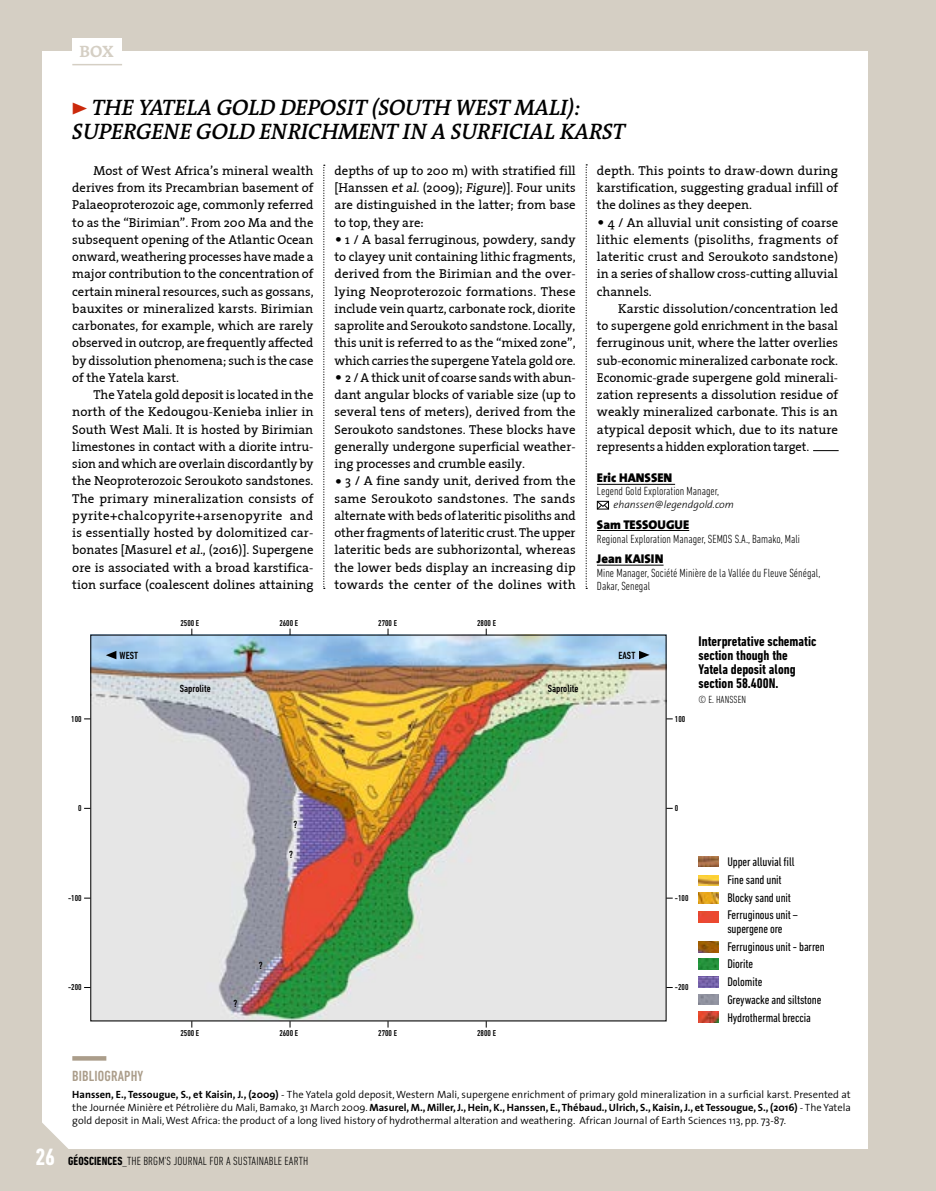
<style>
.page{position:relative;width:936px;height:1191px;background:#fff}
.page>*{position:absolute;margin:0;border:0;box-sizing:border-box;transform-origin:0 0}
.t1{font:italic 600 22.5px/24px "The Antiqua B6 i";letter-spacing:-.005em;color:#000}
.t2{font:16.5px "The Antiqua B7 c Bold Caps";color:#d5cfc4}
.t3{font:500 condensed 15px "DIN Next LT Pro";letter-spacing:.01em;color:#ab9d8a}
.t4{font:700 condensed 14.25px/14.2px "DIN Next LT Pro";color:#000}
.t5{font:12.75px/17.2px "The Serif Plain";letter-spacing:-.005em;color:#000;text-align:justify}
.t6{font:condensed 12.75px/17.7px "DIN Next LT Pro";letter-spacing:-.01em;color:#000}
.t7{font:900 12.75px "The Sans";color:#000}
.t8{font:300 condensed 12px/12.8px "DIN Next LT Pro";color:#000}
.t9{font:300 10.5px/12.8px "The Sans";color:#000;text-align:justify}
.t10{font:500 condensed 10.5px "DIN Next LT Pro";color:#000}
.t11{font:italic 300 10.5px "The Sans";color:#000}
.t12{font:300 condensed 10.5px "DIN Next LT Pro";letter-spacing:.01em;color:#000}
.t13{font:500 condensed 8.7px "DIN Next LT Pro";color:#000}
.s1{font-family:"The Sans Black Caps";font-weight:400;font-style:normal;color:#cb290b}
.s2{font-size:19.5px}
.s3{font-weight:700}
.s4{font-weight:700;font-size:24px;color:#fff}
</style>
<div class="page">
<div style="left:0;top:0;width:935px;height:1191px;background:#d5cfc4"></div>
<div style="left:43px;top:51px;width:824px;height:1097px;background:#fff"></div>
<svg style="left:42px;top:1119px;width:34px;height:30px"></svg>
<hr style="left:597px;top:484px;width:78px;height:1px;background:#000">
<hr style="left:597px;top:530px;width:92px;height:1px;background:#000">
<hr style="left:597px;top:565px;width:66px;height:1px;background:#000">
<svg style="left:813px;top:450px;width:25px;height:1px"></svg>
<svg style="left:596px;top:500px;width:13px;height:10px"></svg>
<svg style="left:323px;top:165px;width:2px;height:424px"></svg>
<svg style="left:585px;top:164px;width:2px;height:425px"></svg>
<div style="left:72px;top:38px;width:50px;height:28px;background:#fff"></div>
<hr style="left:72px;top:64px;width:50px;height:1px;background:#d5cfc4">
<svg style="left:72px;top:1056px;width:34px;height:4px"></svg>
<img style="left:698px;top:1011px;width:20px;height:11px">
<img style="left:698px;top:994px;width:20px;height:11px">
<img style="left:698px;top:977px;width:20px;height:10px">
<img style="left:698px;top:958px;width:20px;height:11px">
<img style="left:698px;top:941px;width:20px;height:11px">
<img style="left:698px;top:856px;width:20px;height:10px">
<img style="left:698px;top:892px;width:20px;height:11px">
<img style="left:698px;top:911px;width:20px;height:11px">
<img style="left:698px;top:875px;width:20px;height:10px">
<img style="left:92px;top:636px;width:572px;height:383px">
<svg style="left:106px;top:651px;width:10px;height:8px"></svg>
<svg style="left:639px;top:651px;width:10px;height:8px"></svg>
<p class="t2" style="left:79px;top:43px;width:36px">BOX</p>
<h1 class="t1" style="left:72px;top:97px;width:554px"><span class="s1">&gt;</span> THE YATELA GOLD DEPOSIT (SOUTH WEST MALI):<br>SUPERGENE GOLD ENRICHMENT IN A SURFICIAL KARST</h1>
<p class="t5" style="left:72px;top:161px;width:243px;text-indent:21px">Most of West Africa’s mineral wealth derives from its Precambrian basement of Palaeoproterozoic age, commonly referred to as the “Birimian”. From 200 Ma and the subsequent opening of the Atlantic Ocean onward, weathering processes have made a major contribution to the concentration of certain mineral resources, such as gossans, bauxites or mineralized karsts. Birimian carbonates, for example, which are rarely observed in outcrop, are frequently affected by dissolution phenomena; such is the case of the Yatela karst.</p>
<p class="t5" style="left:72px;top:386px;width:243px;text-indent:21px">The Yatela gold deposit is located in the north of the Kedougou-Kenieba inlier in South West Mali. It is hosted by Birimian limestones in contact with a diorite intru&shy;sion and which are overlain discordantly by the Neoproterozoic Seroukoto sandstones.<br>The primary mineralization consists of pyrite+chalcopyrite+arsenopyrite and is essentially hosted by dolomitized car&shy;bonates [Masurel etal., (2016)]. Supergene ore is associated with a broad karstifica&shy;tion surface (coalescent dolines attaining</p>
<p class="t5" style="left:334px;top:161px;width:243px">depths of up to 200 m) with stratified fill [Hanssen etal.(2009); Figure)]. Four units are distinguished in the latter; from base to top, they are:</p>
<p class="t5" style="left:334px;top:230px;width:243px"><span class="s2">•</span> 1 / A basal ferruginous, powdery, sandy to clayey unit containing lithic fragments, derived from the Birimian and the over&shy;lying Neoproterozoic formations. These include vein quartz, carbonate rock, diorite saprolite and Seroukoto sandstone. Locally, this unit is referred to as the “mixed zone”, which carries the supergene Yatela gold ore.</p>
<p class="t5" style="left:334px;top:368px;width:243px"><span class="s2">•</span> 2 / A thick unit of coarse sands with abun&shy;dant angular blocks of variable size (up to several tens of meters), derived from the Seroukoto sandstones. These blocks have generally undergone superficial weather&shy;ing processes and crumble easily.</p>
<p class="t5" style="left:334px;top:472px;width:243px"><span class="s2">•</span> 3 / A fine sandy unit, derived from the same Seroukoto sandstones. The sands alternate with beds of lateritic pisoliths and other fragments of lateritic crust. The upper lateritic beds are subhorizontal, whereas the lower beds display an increasing dip towards the center of the dolines with</p>
<p class="t5" style="left:597px;top:161px;width:243px">depth. This points to draw-down during karstification, suggesting gradual infill of the dolines as they deepen.</p>
<p class="t5" style="left:597px;top:213px;width:243px"><span class="s2">•</span> 4 / An alluvial unit consisting of coarse lithic elements (pisoliths, fragments of lateritic crust and Seroukoto sandstone) in a series of shallow cross-cutting alluvial channels.</p>
<p class="t5" style="left:597px;top:299px;width:243px;text-indent:21px">Karstic dissolution/concentration led to supergene gold enrichment in the basal ferruginous unit, where the latter overlies sub-economic mineralized carbonate rock.<br>Economic-grade supergene gold minerali&shy;zation represents a dissolution residue of weakly mineralized carbonate. This is an atypical deposit which, due to its nature represents a hidden exploration target.</p>
<p class="t7" style="left:597px;top:467px;width:77px">Eric HANSSEN</p>
<p class="t8" style="left:597px;top:484px;width:124px">Legend Gold Exploration Manager,</p>
<p class="t11" style="left:613px;top:496px;width:122px">ehanssen@legendgold.com</p>
<p class="t7" style="left:597px;top:513px;width:94px">Sam TESSOUGUE</p>
<p class="t8" style="left:597px;top:532px;width:205px">Regional Exploration Manager, SEMOS S.A., Bamako, Mali</p>
<p class="t7" style="left:597px;top:548px;width:68px">Jean KAISIN</p>
<p class="t8" style="left:597px;top:567px;width:225px">Mine Manager, Société Minière de la Vallée du Fleuve Sénégal,<br>Dakar, Senegal</p>
<p class="t13" style="left:180px;top:618px;width:20px">2500 E</p>
<p class="t13" style="left:279px;top:618px;width:20px">2600 E</p>
<p class="t13" style="left:378px;top:618px;width:20px">2700 E</p>
<p class="t13" style="left:477px;top:618px;width:20px">2800 E</p>
<p class="t10" style="left:119px;top:649px;width:20px">WEST</p>
<p class="t10" style="left:618px;top:649px;width:18px">EAST</p>
<p class="t10" style="left:180px;top:682px;width:32px">Saprolite</p>
<p class="t10" style="left:547px;top:682px;width:32px">Saprolite</p>
<p class="t4" style="left:698px;top:633px;width:119px">Interpretative schematic section though the<br>Yatela deposit along section 58.400N.</p>
<p class="t12" style="left:698px;top:693px;width:49px">© E. HANSSEN</p>
<p class="t13" style="left:71px;top:713px;width:12px">100</p>
<p class="t13" style="left:675px;top:713px;width:12px">100</p>
<p class="t13" style="left:78px;top:803px;width:5px">0</p>
<p class="t13" style="left:675px;top:803px;width:5px">0</p>
<p class="t10" style="left:293px;top:818px;width:6px">?</p>
<p class="t13" style="left:68px;top:893px;width:15px">-100</p>
<p class="t13" style="left:68px;top:982px;width:15px">-200</p>
<p class="t10" style="left:289px;top:849px;width:6px">?</p>
<p class="t10" style="left:233px;top:998px;width:6px">?</p>
<p class="t10" style="left:259px;top:959px;width:6px">?</p>
<p class="t13" style="left:675px;top:893px;width:15px">-100</p>
<p class="t13" style="left:675px;top:982px;width:15px">-200</p>
<p class="t6" style="left:727px;top:853px;width:72px">Upper alluvial fill<br>Fine sand unit<br>Blocky sand unit<br>Ferruginous unit –</p>
<p class="t6" style="left:727px;top:919px;width:99px">supergene ore<br>Ferruginous unit - barren<br>Diorite<br>Dolomite<br>Greywacke and siltstone<br>Hydrothermal breccia</p>
<p class="t13" style="left:180px;top:1028px;width:20px">2500 E</p>
<p class="t13" style="left:279px;top:1028px;width:20px">2600 E</p>
<p class="t13" style="left:378px;top:1028px;width:20px">2700 E</p>
<p class="t13" style="left:477px;top:1028px;width:20px">2800 E</p>
<p class="t3" style="left:72px;top:1067px;width:72px">BIBLIOGRAPHY</p>
<p class="t9" style="left:72px;top:1088px;width:780px"><span class="s3">Hanssen, E., Tessougue, S., et Kaisin, J., (2009)</span> - The Yatela gold deposit, Western Mali, supergene enrichment of primary gold mineralization in a surficial karst. Presented at the Journée Minière et Pétrolière du Mali, Bamako, 31 March 2009. <span class="s3">Masurel, M., Miller, J., Hein, K., Hanssen, E., Thébaud., Ulrich, S., Kaisin, J., et Tessougue, S., (2016)</span> - The Yatela gold deposit in Mali, West Africa: the product of a long lived history of hydrothermal alteration and weathering. African Journal of Earth Sciences 113, pp. 73-87.</p>
<p class="t8" style="left:36px;top:1155px;width:274px"><span class="s4">26</span> <span class="s3">GÉOSCIENCES</span>_THE BRGM'S JOURNAL FOR A SUSTAINABLE EARTH</p>
</div>
